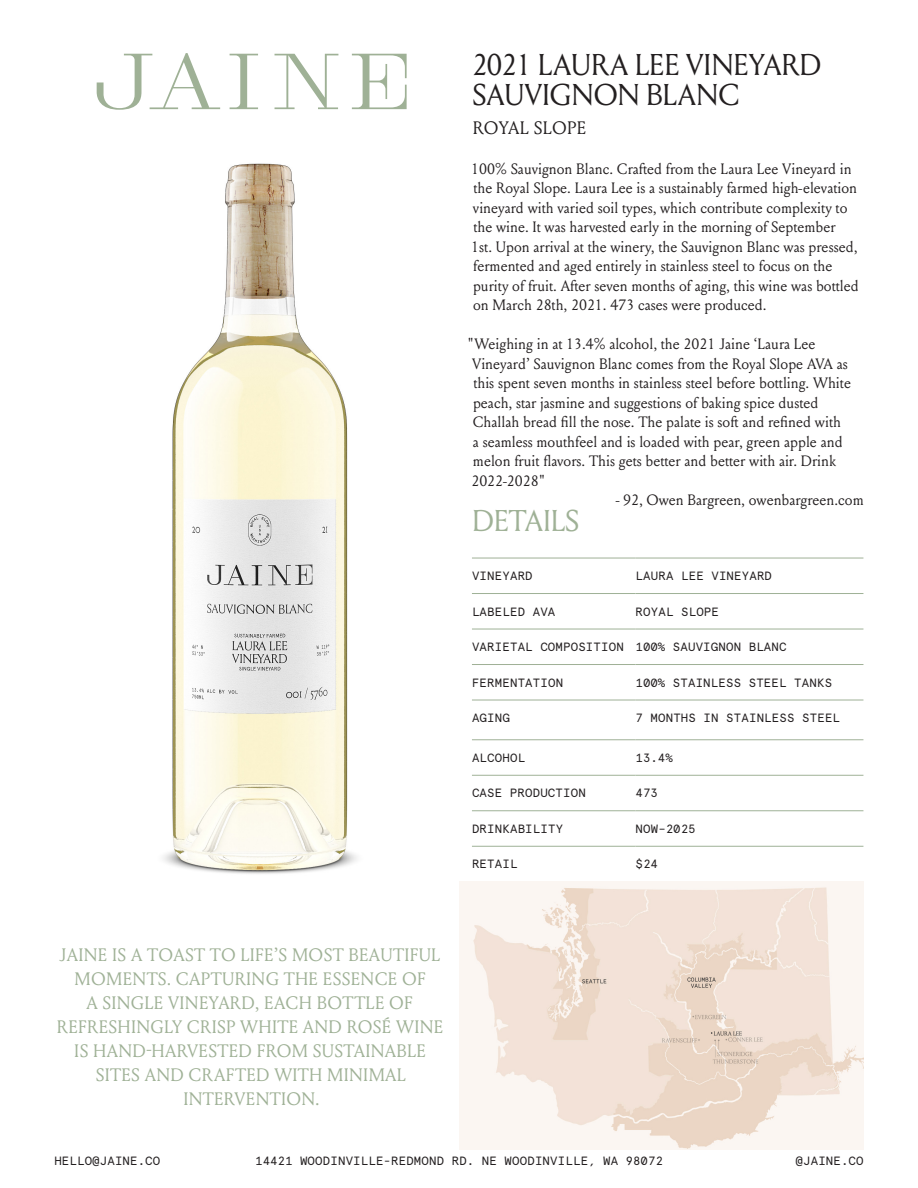
<style>
.page{position:relative;width:918px;height:1188px;background:#fff}
.page>*{position:absolute;margin:0;border:0;box-sizing:border-box;transform-origin:0 0}
.Paragraph_Style_1{font:30px "Louize Display";letter-spacing:.015em;color:#231f20}
.Paragraph_Style_1-2{font:30px "Louize Display";letter-spacing:.015em;color:#9fb196}
.t1{font:18px/24px "Louize";letter-spacing:.015em;color:#9fb196;text-align:center}
.Paragraph_Style_1-3{font:18px "Louize";letter-spacing:.015em;color:#231f20}
.t2{font:15px/19.5px "Louize";color:#231f20}
.t3{font:12px "Apercu Mono";letter-spacing:.015em;color:#231f20}
</style>
<div class="page">
<img style="left:163px;top:163px;width:194px;height:711px">
<svg style="left:230px;top:54px;width:28px;height:55px"></svg>
<svg style="left:275px;top:54px;width:63px;height:55px"></svg>
<svg style="left:352px;top:54px;width:55px;height:55px"></svg>
<svg style="left:97px;top:53px;width:123px;height:57px"></svg>
<hr style="left:472px;top:558px;width:164px;height:1px;background:#9fb196">
<hr style="left:636px;top:558px;width:227px;height:1px;background:#9fb196">
<hr style="left:472px;top:593px;width:164px;height:1px;background:#9fb196">
<hr style="left:636px;top:593px;width:227px;height:1px;background:#9fb196">
<hr style="left:472px;top:629px;width:164px;height:1px;background:#9fb196">
<hr style="left:636px;top:629px;width:227px;height:1px;background:#9fb196">
<hr style="left:472px;top:664px;width:164px;height:1px;background:#9fb196">
<hr style="left:636px;top:664px;width:227px;height:1px;background:#9fb196">
<hr style="left:472px;top:700px;width:164px;height:1px;background:#9fb196">
<hr style="left:636px;top:700px;width:227px;height:1px;background:#9fb196">
<hr style="left:472px;top:739px;width:164px;height:1px;background:#9fb196">
<hr style="left:636px;top:739px;width:227px;height:1px;background:#9fb196">
<hr style="left:472px;top:775px;width:164px;height:1px;background:#9fb196">
<hr style="left:636px;top:775px;width:227px;height:1px;background:#9fb196">
<hr style="left:472px;top:810px;width:164px;height:1px;background:#9fb196">
<hr style="left:636px;top:810px;width:227px;height:1px;background:#9fb196">
<hr style="left:472px;top:846px;width:164px;height:1px;background:#9fb196">
<hr style="left:636px;top:846px;width:227px;height:1px;background:#9fb196">
<img style="left:459px;top:881px;width:405px;height:269px">
<p class="Paragraph_Style_1" style="left:472px;top:43px;width:350px">2021 LAURA LEE VINEYARD</p>
<p class="Paragraph_Style_1" style="left:473px;top:73px;width:268px">SAUVIGNON BLANC</p>
<p class="Paragraph_Style_1-3" style="left:473px;top:115px;width:115px">ROYAL SLOPE</p>
<p class="t2" style="left:471px;top:158px;width:389px">100% Sauvignon Blanc. Crafted from the Laura Lee Vineyard in the Royal Slope. Laura Lee is a sustainably farmed high-elevation vineyard with varied soil types, which contribute complexity to the wine. It was harvested early in the morning of September<br>1st. Upon arrival at the winery, the Sauvignon Blanc was pressed, fermented and aged entirely in stainless steel to focus on the purity of fruit. After seven months of aging, this wine was bottled on March 28th, 2021. 473 cases were produced.</p>
<p class="t2" style="left:467px;top:334px;width:385px">"Weighing in at 13.4% alcohol, the 2021 Jaine ‘Laura Lee Vineyard’ Sauvignon Blanc comes from the Royal Slope AVA as this spent seven months in stainless steel before bottling. White peach, star jasmine and suggestions of baking spice dusted Challah bread fill the nose. The palate is soft and refined with<br>a seamless mouthfeel and is loaded with pear, green apple and melon fruit flavors. This gets better and better with air. Drink 2022-2028"</p>
<p class="t2" style="left:616px;top:490px;width:250px">- 92, Owen Bargreen, owenbargreen.com</p>
<p class="Paragraph_Style_1-2" style="left:472px;top:499px;width:108px">DETAILS</p>
<p class="t3" style="left:472px;top:569px;width:62px">VINEYARD</p>
<p class="t3" style="left:636px;top:569px;width:138px">LAURA LEE VINEYARD</p>
<p class="t3" style="left:472px;top:604px;width:85px">LABELED AVA</p>
<p class="t3" style="left:636px;top:604px;width:85px">ROYAL SLOPE</p>
<p class="t3" style="left:472px;top:640px;width:153px">VARIETAL COMPOSITION</p>
<p class="t3" style="left:636px;top:640px;width:153px">100% SAUVIGNON BLANC</p>
<p class="t3" style="left:472px;top:675px;width:93px">FERMENTATION</p>
<p class="t3" style="left:636px;top:675px;width:198px">100% STAINLESS STEEL TANKS</p>
<p class="t3" style="left:472px;top:711px;width:39px">AGING</p>
<p class="t3" style="left:636px;top:711px;width:206px">7 MONTHS IN STAINLESS STEEL</p>
<p class="t3" style="left:472px;top:750px;width:55px">ALCOHOL</p>
<p class="t3" style="left:636px;top:750px;width:39px">13.4%</p>
<p class="t3" style="left:472px;top:786px;width:115px">CASE PRODUCTION</p>
<p class="t3" style="left:636px;top:786px;width:24px">473</p>
<p class="t3" style="left:472px;top:821px;width:93px">DRINKABILITY</p>
<p class="t3" style="left:636px;top:821px;width:61px">NOW–2025</p>
<p class="t3" style="left:472px;top:857px;width:47px">RETAIL</p>
<p class="t3" style="left:636px;top:857px;width:24px">$24</p>
<p class="t1" style="left:57px;top:942px;width:388px">JAINE IS A TOAST TO LIFE’S MOST BEAUTIFUL<br>MOMENTS. CAPTURING THE ESSENCE OF<br>A SINGLE VINEYARD, EACH BOTTLE OF<br>REFRESHINGLY CRISP WHITE AND ROSÉ WINE<br>IS HAND-HARVESTED FROM SUSTAINABLE<br>SITES AND CRAFTED WITH MINIMAL<br>INTERVENTION.</p>
<p class="t3" style="left:54px;top:1154px;width:108px">HELLO@JAINE.CO</p>
<p class="t3" style="left:255px;top:1154px;width:409px">14421 WOODINVILLE-REDMOND RD. NE WOODINVILLE, WA 98072</p>
<p class="t3" style="left:796px;top:1154px;width:70px">@JAINE.CO</p>
</div>
